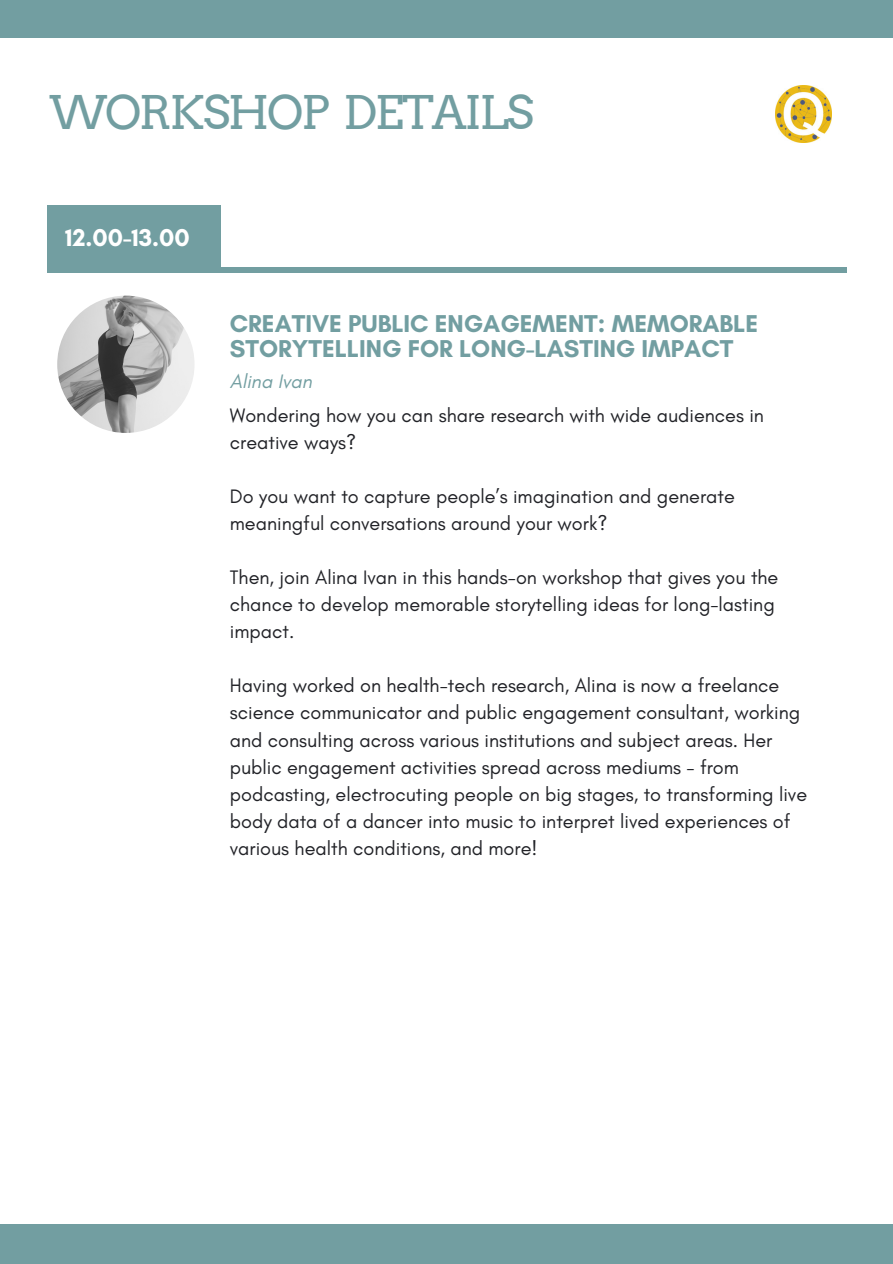
<style>
.page{position:relative;width:893px;height:1264px;background:#fff}
.page>*{position:absolute;margin:0;border:0;box-sizing:border-box;transform-origin:0 0}
.t1{font:46.35px "Arvo";letter-spacing:-.05em;color:#729ea1}
.t2{font:700 24.75px/24.8px "Glacial Indifference";color:#729ea1}
.t3{font:700 24.75px "Glacial Indifference";color:#fff}
.t4{font:19.8px/27px "Glacial Indifference";color:#212227}
.t5{font:italic 19.8px "Glacial Indifference";color:#729ea1}
</style>
<div class="page">
<img style="left:775px;top:86px;width:56px;height:56px">
<div style="left:0;top:1224px;width:892px;height:39px;background:#729ea1"></div>
<div style="left:0;top:0;width:892px;height:38px;background:#729ea1"></div>
<div style="left:48px;top:268px;width:798px;height:5px;background:#729ea1"></div>
<div style="left:47px;top:205px;width:174px;height:68px;background:#729ea1"></div>
<img style="left:57px;top:295px;width:137px;height:138px;border-radius:50%">
<p class="t1" style="left:50px;top:85px;width:486px">WORKSHOP DETAILS</p>
<p class="t3" style="left:65px;top:223px;width:126px">12.00-13.00</p>
<p class="t2" style="left:230px;top:311px;width:530px">CREATIVE PUBLIC ENGAGEMENT: MEMORABLE<br>STORYTELLING FOR LONG-LASTING IMPACT</p>
<h2 class="t5" style="left:230px;top:369px;width:84px">Alina Ivan</h2>
<h2 class="t4" style="left:230px;top:402px;width:535px">Wondering how you can share research with wide audiences in creative ways?</h2>
<p class="t4" style="left:230px;top:483px;width:506px">Do you want to capture people’s imagination and generate meaningful conversations around your work?</p>
<p class="t4" style="left:230px;top:564px;width:550px">Then, join Alina Ivan in this hands-on workshop that gives you the chance to develop memorable storytelling ideas for long-lasting impact.</p>
<p class="t4" style="left:230px;top:672px;width:579px">Having worked on health-tech research, Alina is now a freelance science communicator and public engagement consultant, working and consulting across various institutions and subject areas. Her public engagement activities spread across mediums - from podcasting, electrocuting people on big stages, to transforming live body data of a dancer into music to interpret lived experiences of various health conditions, and more!</p>
</div>
